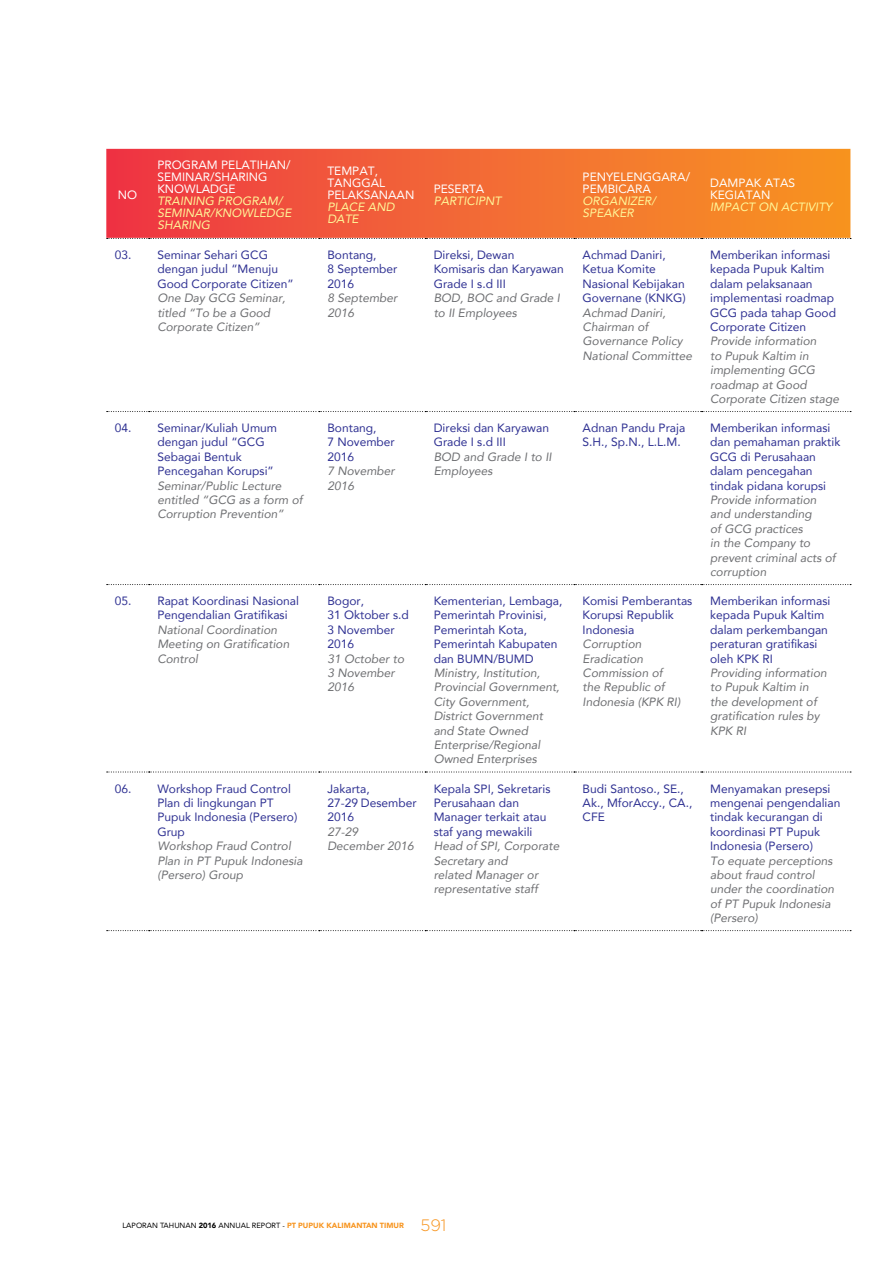
<style>
.page{position:relative;width:893px;height:1263px;background:#fff}
.page>*{position:absolute;margin:0;border:0;box-sizing:border-box;transform-origin:0 0}
.t1{font:12px/14.4px "Avenir";color:#2e3092}
.t2{font:italic 12px/14.4px "Avenir";color:#6d6e71}
.t3{font:12px/12px "Avenir";color:#fff}
.t4{font:italic 12px/12px "Avenir";color:#fff799}
.t5{font:7.5px "Avenir";color:#000}
.s1{font-weight:900}
.s2{font-weight:900;color:#f7941e}
.s3{font-family:"Gotham";font-weight:300;font-size:16.5px;color:#f7941e}
</style>
<div class="page">
<svg style="left:107px;top:238px;width:744px;height:1px"></svg>
<svg style="left:107px;top:411px;width:744px;height:1px"></svg>
<svg style="left:107px;top:584px;width:744px;height:1px"></svg>
<svg style="left:107px;top:772px;width:744px;height:1px"></svg>
<svg style="left:107px;top:930px;width:744px;height:1px"></svg>
<svg style="left:106px;top:149px;width:744px;height:89px;background:#f26734"></svg>
<p class="t3" style="left:118px;top:189px;width:18px">No</p>
<p class="t3" style="left:157px;top:159px;width:17px">Program</p>
<p class="t3" style="left:221px;top:159px;width:16px">Pelatihan</p>
<p class="t3" style="left:286px;top:159px;width:6px">/</p>
<p class="t3" style="left:157px;top:171px;width:16px">Seminar</p>
<p class="t3" style="left:210px;top:171px;width:20px">/Sharing</p>
<p class="t3" style="left:157px;top:183px;width:18px">Knowladge</p>
<p class="t4" style="left:157px;top:195px;width:136px">TRAINING PROGRAM/<br>SEMINAR/KNOWLEDGE<br>SHARING</p>
<p class="t1" style="left:157px;top:247px;width:138px;text-indent:-43px">03. Seminar Sehari GCG dengan judul “Menuju<br>Good Corporate Citizen”</p>
<p class="t2" style="left:157px;top:291px;width:130px">One Day GCG Seminar, titled “To be a Good<br>Corporate Citizen”</p>
<p class="t1" style="left:157px;top:420px;width:121px;text-indent:-43px">04. Seminar/Kuliah Umum dengan judul “GCG<br>Sebagai Bentuk<br>Pencegahan Korupsi”</p>
<p class="t2" style="left:157px;top:478px;width:147px">Seminar/Public Lecture entitled “GCG as a form of<br>Corruption Prevention”</p>
<p class="t1" style="left:157px;top:593px;width:143px;text-indent:-43px">05. Rapat Koordinasi Nasional<br>Pengendalian Gratifikasi</p>
<p class="t2" style="left:157px;top:622px;width:134px">National Coordination<br>Meeting on Gratification<br>Control</p>
<p class="t1" style="left:157px;top:781px;width:142px;text-indent:-43px">06. Workshop Fraud Control<br>Plan di lingkungan PT<br>Pupuk Indonesia (Persero)<br>Grup</p>
<p class="t2" style="left:157px;top:839px;width:147px">Workshop Fraud Control<br>Plan in PT Pupuk Indonesia (Persero) Group</p>
<p class="t3" style="left:327px;top:165px;width:16px">Tempat</p>
<p class="t3" style="left:375px;top:165px;width:5px">,</p>
<p class="t3" style="left:327px;top:177px;width:17px">Tanggal<br>Pelaksanaan</p>
<p class="t4" style="left:327px;top:201px;width:69px">PLACE AND<br>DATE</p>
<p class="t3" style="left:434px;top:183px;width:16px">Peserta</p>
<p class="t4" style="left:434px;top:195px;width:69px">PARTICIPNT</p>
<p class="t3" style="left:583px;top:171px;width:17px">Penyelenggara</p>
<p class="t3" style="left:686px;top:171px;width:6px">/</p>
<p class="t3" style="left:583px;top:183px;width:16px">Pembicara</p>
<p class="t4" style="left:583px;top:195px;width:75px">ORGANIZER/<br>SPEAKER</p>
<p class="t3" style="left:710px;top:177px;width:19px">Dampak</p>
<p class="t3" style="left:765px;top:177px;width:9px">atas</p>
<p class="t3" style="left:710px;top:189px;width:16px">Kegiatan</p>
<p class="t4" style="left:710px;top:201px;width:124px">IMPACT ON ACTIVITY</p>
<p class="t1" style="left:327px;top:247px;width:72px">Bontang,<br>8 September<br>2016</p>
<p class="t2" style="left:327px;top:291px;width:72px">8 September<br>2016</p>
<p class="t1" style="left:434px;top:247px;width:132px">Direksi, Dewan<br>Komisaris dan Karyawan<br>Grade I s.d III</p>
<p class="t2" style="left:434px;top:291px;width:128px">BOD, BOC and Grade I to II Employees</p>
<p class="t1" style="left:583px;top:247px;width:105px">Achmad Daniri,<br>Ketua Komite<br>Nasional Kebijakan<br>Governane (KNKG)</p>
<p class="t2" style="left:583px;top:305px;width:111px">Achmad Daniri,<br>Chairman of<br>Governance Policy<br>National Committee</p>
<p class="t1" style="left:710px;top:247px;width:127px">Memberikan informasi kepada Pupuk Kaltim dalam pelaksanaan implementasi roadmap<br>GCG pada tahap Good<br>Corporate Citizen</p>
<p class="t2" style="left:710px;top:334px;width:130px">Provide information<br>to Pupuk Kaltim in implementing GCG roadmap at Good<br>Corporate Citizen stage</p>
<p class="t1" style="left:327px;top:420px;width:69px">Bontang,<br>7 November<br>2016</p>
<p class="t2" style="left:327px;top:464px;width:69px">7 November<br>2016</p>
<p class="t1" style="left:434px;top:420px;width:117px">Direksi dan Karyawan<br>Grade I s.d III</p>
<p class="t2" style="left:434px;top:449px;width:119px">BOD and Grade I to II<br>Employees</p>
<p class="t1" style="left:583px;top:420px;width:104px">Adnan Pandu Praja<br>S.H., Sp.N., L.L.M.</p>
<p class="t1" style="left:710px;top:420px;width:132px">Memberikan informasi dan pemahaman praktik<br>GCG di Perusahaan dalam pencegahan tindak pidana korupsi</p>
<p class="t2" style="left:710px;top:493px;width:127px">Provide information and understanding<br>of GCG practices<br>in the Company to prevent criminal acts of corruption</p>
<p class="t1" style="left:327px;top:593px;width:83px">Bogor,<br>31 Oktober s.d<br>3 November<br>2016</p>
<p class="t2" style="left:327px;top:651px;width:78px">31 October to<br>3 November<br>2016</p>
<p class="t1" style="left:434px;top:593px;width:130px">Kementerian, Lembaga,<br>Pemerintah Provinisi,<br>Pemerintah Kota,<br>Pemerintah Kabupaten dan BUMN/BUMD</p>
<p class="t2" style="left:434px;top:666px;width:127px">Ministry, Institution,<br>Provincial Government,<br>City Government,<br>District Government and State Owned<br>Enterprise/Regional<br>Owned Enterprises</p>
<p class="t1" style="left:583px;top:593px;width:111px">Komisi Pemberantas<br>Korupsi Republik<br>Indonesia</p>
<p class="t2" style="left:583px;top:637px;width:99px">Corruption<br>Eradication<br>Commission of the Republic of<br>Indonesia (KPK RI)</p>
<p class="t1" style="left:710px;top:593px;width:122px">Memberikan informasi kepada Pupuk Kaltim dalam perkembangan peraturan gratifikasi oleh KPK RI</p>
<p class="t2" style="left:710px;top:666px;width:118px">Providing information to Pupuk Kaltim in the development of gratification rules by<br>KPK RI</p>
<p class="t1" style="left:327px;top:781px;width:91px">Jakarta,<br>27-29 Desember<br>2016</p>
<p class="t2" style="left:327px;top:824px;width:88px">27-29<br>December 2016</p>
<p class="t1" style="left:434px;top:781px;width:118px">Kepala SPI, Sekretaris<br>Perusahaan dan<br>Manager terkait atau staf yang mewakili</p>
<p class="t2" style="left:434px;top:839px;width:127px">Head of SPI, Corporate<br>Secretary and<br>related Manager or representative staff</p>
<p class="t1" style="left:583px;top:781px;width:111px">Budi Santoso., SE.,<br>Ak., MforAccy., CA.,<br>CFE</p>
<p class="t1" style="left:710px;top:781px;width:132px">Menyamakan presepsi mengenai pengendalian tindak kecurangan di koordinasi PT Pupuk<br>Indonesia (Persero)</p>
<p class="t2" style="left:710px;top:853px;width:126px">To equate perceptions about fraud control under the coordination of PT Pupuk Indonesia (Persero)</p>
<p class="t5" style="left:123px;top:1220px;width:325px">LAPORAN TAHUNAN <span class="s1">2016</span> ANNUAL REPORT - <span class="s2">PT PUPUK KALIMANTAN TIMUR</span> <span class="s3">591</span></p>
</div>
